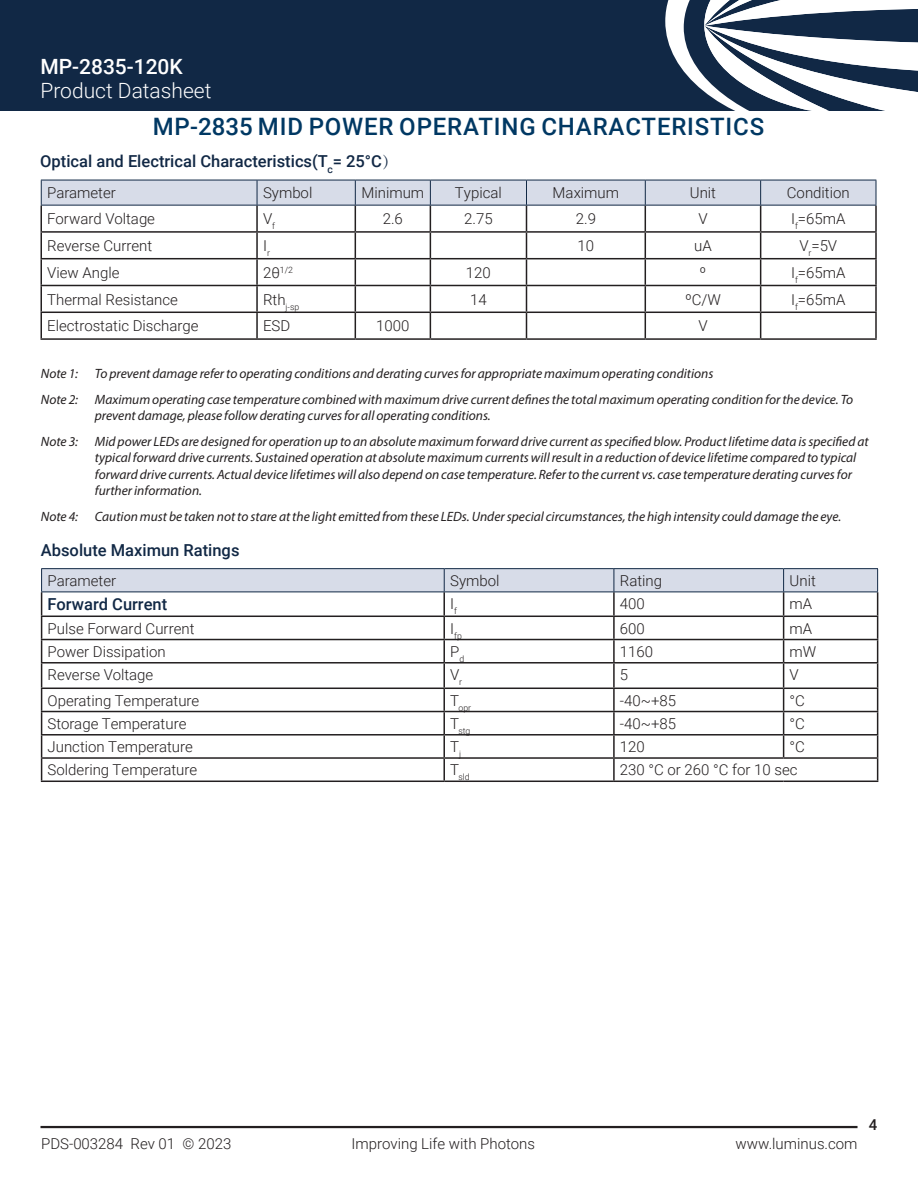
<style>
.page{position:relative;width:918px;height:1188px;background:#fff}
.page>*{position:absolute;margin:0;border:0;box-sizing:border-box;transform-origin:0 0}
.t1{font:500 24px "Roboto";letter-spacing:.035em;color:#003863}
.t2{font:300 21px "Roboto";color:#fff}
.t3{font:500 21px "Roboto";color:#fff}
.DS_ChartHeadline1{font:500 16.5px "Roboto";color:#112845}
.DS_Bottom_Folio{font:300 15px "Roboto";color:#231f20}
.DS_Body{font:300 15px "Roboto";color:#231f20}
.DS_Folio_Pg{font:500 15px "Roboto";color:#231f20}
.DS_Body-2{font:italic 13.5px/16.5px "Myriad Pro";color:#231f20}
.DS_Body-3{font:300 8.7px "Roboto";color:#231f20}
.s1{font-family:"Adobe Song Std";font-weight:300}
.s2{font-size:15px}
</style>
<div class="page">
<div style="left:0;top:0;width:918px;height:110px;background:#112845"></div>
<svg style="left:665px;top:0;width:253px;height:110px"></svg>
<hr style="left:40px;top:1126px;width:818px;height:2px;background:#231f20">
<hr style="left:40px;top:206px;width:2px;height:25px;background:#231f20">
<hr style="left:40px;top:231px;width:217px;height:2px;background:#231f20">
<hr style="left:40px;top:233px;width:2px;height:25px;background:#231f20">
<hr style="left:40px;top:258px;width:217px;height:1px;background:#231f20">
<hr style="left:40px;top:259px;width:2px;height:26px;background:#231f20">
<hr style="left:40px;top:285px;width:217px;height:1px;background:#231f20">
<hr style="left:40px;top:286px;width:2px;height:26px;background:#231f20">
<hr style="left:40px;top:312px;width:217px;height:1px;background:#231f20">
<hr style="left:40px;top:313px;width:2px;height:25px;background:#231f20">
<hr style="left:40px;top:338px;width:217px;height:2px;background:#231f20">
<hr style="left:257px;top:338px;width:98px;height:2px;background:#231f20">
<hr style="left:355px;top:338px;width:75px;height:2px;background:#231f20">
<hr style="left:430px;top:338px;width:97px;height:2px;background:#231f20">
<hr style="left:526px;top:338px;width:119px;height:2px;background:#231f20">
<hr style="left:645px;top:338px;width:116px;height:2px;background:#231f20">
<hr style="left:761px;top:338px;width:116px;height:2px;background:#231f20">
<svg style="left:41px;top:180px;width:836px;height:158px"></svg>
<hr style="left:526px;top:205px;width:119px;height:1px;background:#112845">
<hr style="left:645px;top:205px;width:116px;height:1px;background:#112845">
<hr style="left:761px;top:205px;width:115px;height:1px;background:#112845">
<hr style="left:41px;top:781px;width:403px;height:1px;background:#231f20">
<hr style="left:444px;top:781px;width:170px;height:1px;background:#231f20">
<hr style="left:614px;top:781px;width:170px;height:1px;background:#231f20">
<hr style="left:784px;top:781px;width:94px;height:1px;background:#231f20">
<hr style="left:41px;top:568px;width:403px;height:1px;background:#112845">
<hr style="left:444px;top:568px;width:170px;height:1px;background:#112845">
<hr style="left:614px;top:568px;width:170px;height:1px;background:#112845">
<hr style="left:784px;top:568px;width:94px;height:1px;background:#112845">
<svg style="left:41px;top:569px;width:837px;height:212px"></svg>
<hr style="left:41px;top:592px;width:403px;height:1px;background:#112845">
<hr style="left:444px;top:592px;width:170px;height:1px;background:#112845">
<hr style="left:614px;top:592px;width:170px;height:1px;background:#112845">
<hr style="left:784px;top:592px;width:94px;height:1px;background:#112845">
<p class="t3" style="left:40px;top:52px;width:144px">MP-2835-120K</p>
<p class="t2" style="left:40px;top:76px;width:173px">Product Datasheet</p>
<p class="t1" style="left:153px;top:109px;width:613px">MP-2835 MID POWER OPERATING CHARACTERISTICS</p>
<p class="DS_ChartHeadline1" style="left:40px;top:150px;width:360px">Optical and Electrical Characteristics(T<sub>c</sub>= 25°C<span class="s1">）</span></p>
<p class="DS_Bottom_Folio" style="left:47px;top:182px;width:70px">Parameter</p>
<p class="DS_Bottom_Folio" style="left:263px;top:182px;width:51px">Symbol</p>
<p class="DS_Bottom_Folio" style="left:361px;top:182px;width:64px">Minimum</p>
<p class="DS_Bottom_Folio" style="left:455px;top:182px;width:48px">Typical</p>
<p class="DS_Bottom_Folio" style="left:553px;top:182px;width:68px">Maximum</p>
<p class="DS_Bottom_Folio" style="left:690px;top:182px;width:28px">Unit</p>
<p class="DS_Bottom_Folio" style="left:787px;top:182px;width:64px">Condition</p>
<p class="DS_Bottom_Folio" style="left:47px;top:208px;width:109px">Forward Voltage</p>
<p class="DS_Bottom_Folio" style="left:263px;top:208px;width:14px">V<sub>f</sub></p>
<p class="DS_Bottom_Folio" style="left:383px;top:208px;width:22px">2.6</p>
<p class="DS_Bottom_Folio" style="left:464px;top:208px;width:30px">2.75</p>
<p class="DS_Bottom_Folio" style="left:576px;top:208px;width:22px">2.9</p>
<p class="DS_Bottom_Folio" style="left:698px;top:208px;width:11px">V</p>
<p class="DS_Bottom_Folio" style="left:791px;top:208px;width:56px">I<sub>f</sub>=65mA</p>
<p class="DS_Bottom_Folio" style="left:47px;top:235px;width:107px">Reverse Current</p>
<p class="DS_Bottom_Folio" style="left:263px;top:235px;width:8px">I<sub>r</sub></p>
<p class="DS_Bottom_Folio" style="left:578px;top:235px;width:18px">10</p>
<p class="DS_Bottom_Folio" style="left:694px;top:235px;width:19px">uA</p>
<p class="DS_Bottom_Folio" style="left:799px;top:235px;width:39px">V<sub>r</sub>=5V</p>
<p class="DS_Bottom_Folio" style="left:47px;top:262px;width:74px">View Angle</p>
<p class="DS_Body-3" style="left:263px;top:264px;width:32px"><span class="s2">2θ</span>1/2</p>
<p class="DS_Bottom_Folio" style="left:466px;top:262px;width:26px">120</p>
<p class="DS_Body" style="left:700px;top:262px;width:8px">º</p>
<p class="DS_Bottom_Folio" style="left:791px;top:262px;width:56px">I<sub>f</sub>=65mA</p>
<p class="DS_Bottom_Folio" style="left:47px;top:289px;width:132px">Thermal Resistance</p>
<p class="DS_Body-3" style="left:263px;top:300px;width:38px"><sup>Rth</sup>j-sp</p>
<p class="DS_Bottom_Folio" style="left:470px;top:289px;width:18px">14</p>
<p class="DS_Body" style="left:685px;top:289px;width:37px">ºC/W</p>
<p class="DS_Body" style="left:791px;top:289px;width:56px">I<sub>f</sub>=65mA</p>
<p class="DS_Bottom_Folio" style="left:47px;top:315px;width:153px">Electrostatic Discharge</p>
<p class="DS_Bottom_Folio" style="left:263px;top:315px;width:29px">ESD</p>
<p class="DS_Bottom_Folio" style="left:376px;top:315px;width:35px">1000</p>
<p class="DS_Bottom_Folio" style="left:698px;top:315px;width:11px">V</p>
<p class="DS_Body-2" style="left:41px;top:365px;width:674px">Note 1: To prevent damage refer to operating conditions and derating curves for appropriate maximum operating conditions</p>
<p class="DS_Body-2" style="left:95px;top:391px;width:760px;text-indent:-54px">Note 2: Maximum operating case temperature combined with maximum drive current defines the total maximum operating condition for the device. To prevent damage, please follow derating curves for all operating conditions.</p>
<p class="DS_Body-2" style="left:95px;top:433px;width:775px;text-indent:-54px">Note 3: Mid power LEDs are designed for operation up to an absolute maximum forward drive current as specified blow. Product lifetime data is specified at typical forward drive currents. Sustained operation at absolute maximum currents will result in a reduction of device lifetime compared to typical forward drive currents. Actual device lifetimes will also depend on case temperature. Refer to the current vs. case temperature derating curves for further information.</p>
<p class="DS_Body-2" style="left:41px;top:508px;width:802px">Note 4: Caution must be taken not to stare at the light emitted from these LEDs. Under special circumstances, the high intensity could damage the eye.</p>
<p class="DS_ChartHeadline1" style="left:41px;top:538px;width:200px">Absolute Maximun Ratings</p>
<p class="DS_Bottom_Folio" style="left:48px;top:570px;width:70px">Parameter</p>
<p class="DS_Bottom_Folio" style="left:450px;top:570px;width:51px">Symbol</p>
<p class="DS_Bottom_Folio" style="left:620px;top:570px;width:44px">Rating</p>
<p class="DS_Bottom_Folio" style="left:790px;top:570px;width:28px">Unit</p>
<p class="DS_ChartHeadline1" style="left:48px;top:593px;width:121px">Forward Current</p>
<p class="DS_Bottom_Folio" style="left:450px;top:593px;width:8px">I<sub>f</sub></p>
<p class="DS_Bottom_Folio" style="left:620px;top:593px;width:26px">400</p>
<p class="DS_Bottom_Folio" style="left:790px;top:593px;width:24px">mA</p>
<p class="DS_Bottom_Folio" style="left:48px;top:618px;width:148px">Pulse Forward Current</p>
<p class="DS_Body-3" style="left:450px;top:629px;width:13px"><sup>I</sup>fp</p>
<p class="DS_Bottom_Folio" style="left:620px;top:618px;width:26px">600</p>
<p class="DS_Bottom_Folio" style="left:790px;top:618px;width:24px">mA</p>
<p class="DS_Bottom_Folio" style="left:48px;top:641px;width:120px">Power Dissipation</p>
<p class="DS_Bottom_Folio" style="left:450px;top:641px;width:16px">P<sub>d</sub></p>
<p class="DS_Bottom_Folio" style="left:620px;top:641px;width:35px">1160</p>
<p class="DS_Bottom_Folio" style="left:790px;top:641px;width:28px">mW</p>
<p class="DS_Bottom_Folio" style="left:48px;top:664px;width:107px">Reverse Voltage</p>
<p class="DS_Bottom_Folio" style="left:450px;top:664px;width:13px">V<sub>r</sub></p>
<p class="DS_Bottom_Folio" style="left:620px;top:664px;width:10px">5</p>
<p class="DS_Bottom_Folio" style="left:790px;top:664px;width:11px">V</p>
<p class="DS_Bottom_Folio" style="left:48px;top:690px;width:153px">Operating Temperature</p>
<p class="DS_Body-3" style="left:450px;top:701px;width:22px"><sup>T</sup>opr</p>
<p class="DS_Bottom_Folio" style="left:620px;top:690px;width:58px">-40~+85</p>
<p class="DS_Bottom_Folio" style="left:790px;top:690px;width:17px">°C</p>
<p class="DS_Bottom_Folio" style="left:48px;top:713px;width:140px">Storage Temperature</p>
<p class="DS_Body-3" style="left:450px;top:725px;width:22px"><sup>T</sup>stg</p>
<p class="DS_Bottom_Folio" style="left:620px;top:713px;width:58px">-40~+85</p>
<p class="DS_Bottom_Folio" style="left:790px;top:713px;width:17px">°C</p>
<p class="DS_Bottom_Folio" style="left:48px;top:736px;width:147px">Junction Temperature</p>
<p class="DS_Bottom_Folio" style="left:450px;top:736px;width:12px">T<sub>j</sub></p>
<p class="DS_Bottom_Folio" style="left:620px;top:736px;width:26px">120</p>
<p class="DS_Bottom_Folio" style="left:790px;top:736px;width:17px">°C</p>
<p class="DS_Bottom_Folio" style="left:48px;top:759px;width:151px">Soldering Temperature</p>
<p class="DS_Body-3" style="left:450px;top:771px;width:21px"><sup>T</sup>sld</p>
<p class="DS_Bottom_Folio" style="left:620px;top:759px;width:179px">230 °C or 260 °C for 10 sec</p>
<p class="DS_Bottom_Folio" style="left:41px;top:1134px;width:192px">PDS-003284 Rev 01 © 2023</p>
<p class="DS_Bottom_Folio" style="left:352px;top:1134px;width:185px">Improving Life with Photons</p>
<p class="DS_Bottom_Folio" style="left:736px;top:1134px;width:124px">www. luminus.com</p>
<p class="DS_Folio_Pg" style="left:869px;top:1114px;width:10px">4</p>
</div>
